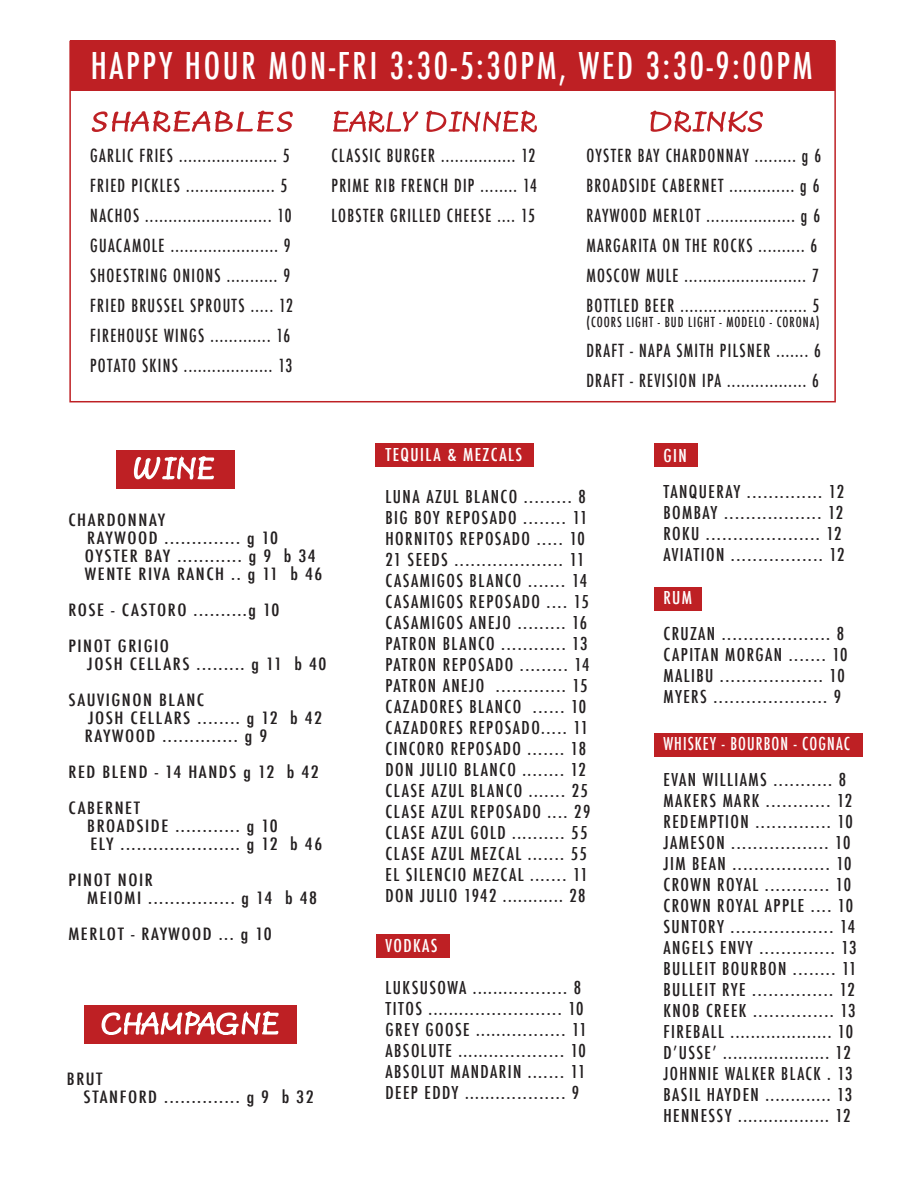
<style>
.page{position:relative;width:918px;height:1188px;background:#fff}
.page>*{position:absolute;margin:0;border:0;box-sizing:border-box;transform-origin:0 0}
.t1{font:500 condensed 36px "Futura";letter-spacing:.08em;color:#fff;scale:.95 1}
.t2{font:500 condensed 17.7px/30px "Futura";letter-spacing:.08em;color:#231f20;scale:.93 1}
.t3{font:500 condensed 17.4px/21px "Futura";letter-spacing:.08em;color:#231f20}
.t4{font:500 condensed 17.4px/36px "Futura";letter-spacing:.08em;color:#fff;scale:.95 1}
.t5{font:500 condensed 17.4px "Futura";letter-spacing:.08em;color:#fff}
.t6{font:500 condensed 16.5px/18px "Futura";letter-spacing:.08em;color:#231f20;scale:1.16 1}
.t7{font:500 condensed 15.9px/21px "Futura";color:#231f20;scale:1.2 1}
.t8{font:500 condensed 13.5px "Futura";letter-spacing:.08em;color:#231f20;scale:.93 1}
.s1{font-size:15.9px}
.s2{font-size:17.4px}
.s3{color:#231f20}
.s4{font-size:15.9px;color:#231f20}
</style>
<div class="page">
<div style="left:654px;top:733px;width:208px;height:23px;background:#be2024"></div>
<div style="left:654px;top:587px;width:48px;height:23px;background:#be2024"></div>
<div style="left:654px;top:443px;width:44px;height:23px;background:#be2024"></div>
<div style="left:376px;top:934px;width:74px;height:24px;background:#be2024"></div>
<div style="left:375px;top:443px;width:159px;height:23px;background:#be2024"></div>
<div style="left:71px;top:41px;width:764px;height:50px;background:#be2024"></div>
<div style="left:69px;top:41px;width:767px;height:361px;border:2px solid #be2024"></div>
<svg style="left:92px;top:111px;width:201px;height:21px"></svg>
<svg style="left:333px;top:111px;width:85px;height:21px"></svg>
<svg style="left:426px;top:111px;width:111px;height:21px"></svg>
<svg style="left:650px;top:111px;width:113px;height:21px"></svg>
<div style="left:116px;top:450px;width:119px;height:39px;background:#be2024"></div>
<svg style="left:133px;top:455px;width:82px;height:25px"></svg>
<div style="left:84px;top:1005px;width:213px;height:39px;background:#be2024"></div>
<svg style="left:101px;top:1010px;width:178px;height:26px"></svg>
<h1 class="t1" style="left:91px;top:43px;width:761px">HAPPY HOUR MON-FRI 3:30-5:30PM, WED 3:30-9:00PM</h1>
<p class="t2" style="left:90px;top:140px;width:220px">GARLIC FRIES ..................... 5<br>FRIED PICKLES ................... 5<br>NACHOS ........................... 10<br>GUACAMOLE ....................... 9<br>SHOESTRING ONIONS ........... 9<br>FRIED BRUSSEL SPROUTS ..... 12<br>FIREHOUSE WINGS ............. 16<br>POTATO SKINS ................... 13</p>
<p class="t2" style="left:332px;top:140px;width:222px;text-align:justify">CLASSIC BURGER ................ 12<br>PRIME RIB FRENCH DIP ........ 14<br>LOBSTER GRILLED CHEESE .... 15</p>
<p class="t2" style="left:586px;top:140px;width:254px">OYSTER BAY CHARDONNAY ......... g 6<br>BROADSIDE CABERNET .............. g 6<br>RAYWOOD MERLOT ................... g 6<br>MARGARITA ON THE ROCKS .......... 6<br>MOSCOW MULE .......................... 7<br>BOTTLED BEER ........................... 5</p>
<p class="t8" style="left:586px;top:313px;width:252px">(COORS LIGHT - BUD LIGHT - MODELO - CORONA)</p>
<p class="t2" style="left:586px;top:335px;width:254px">DRAFT - NAPA SMITH PILSNER ....... 6<br>DRAFT - REVISION IPA ................. 6</p>
<p class="t6" style="left:85px;top:511px;width:206px;text-indent:-16px">CHARDONNAY<br>RAYWOOD .............. g 10<br>OYSTER BAY ............ g 9 b 34<br>WENTE RIVA RANCH .. g 11 b 46</p>
<p class="t6" style="left:69px;top:592px;width:183px;line-height:36px">ROSE - CASTORO ..........g 10<br>PINOT GRIGIO</p>
<p class="t6" style="left:69px;top:646px;width:224px;line-height:36px;text-indent:19px">JOSH CELLARS ......... g 11 b 40<br>SAUVIGNON BLANC</p>
<p class="t6" style="left:85px;top:709px;width:206px">JOSH CELLARS ........ g 12 b 42<br>RAYWOOD .............. g 9</p>
<p class="t6" style="left:69px;top:754px;width:217px;line-height:36px">RED BLEND - 14 HANDS g 12 b 42<br>CABERNET</p>
<p class="t6" style="left:87px;top:817px;width:204px">BROADSIDE ............ g 10<br>ELY ...................... g 12 b 46</p>
<p class="t6" style="left:87px;top:871px;width:200px;text-indent:-19px">PINOT NOIR<br>MEIOMI ................ g 14 b 48</p>
<p class="t6" style="left:69px;top:925px;width:177px">MERLOT - RAYWOOD ... g 10</p>
<p class="t6" style="left:83px;top:1070px;width:200px;text-indent:-16px">BRUT<br>STANFORD .............. g 9 b 32</p>
<p class="t5" style="left:386px;top:443px;width:138px">TEQUILA &amp; MEZCALS</p>
<p class="t3" style="left:385px;top:486px;width:203px;text-align:justify">LUNA AZUL BLANCO <span class="s1">.........</span> 8<br>BIG BOY REPOSADO <span class="s1">........</span> 11<br>HORNITOS REPOSADO <span class="s1">.....</span> 10</p>
<p class="t7" style="left:385px;top:550px;width:167px"><span class="s2">21 SEEDS</span> .................... <span class="s2">11</span></p>
<p class="t3" style="left:385px;top:570px;width:206px">CASAMIGOS BLANCO <span class="s1">.......</span> 14<br>CASAMIGOS REPOSADO <span class="s1">....</span> 15<br>CASAMIGOS ANEJO <span class="s1">.........</span> 16<br>PATRON BLANCO <span class="s1">............</span> 13<br>PATRON REPOSADO <span class="s1">.........</span> 14<br>PATRON ANEJO <span class="s1">.............</span> 15<br>CAZADORES BLANCO <span class="s1">......</span> 10<br>CAZADORES REPOSADO.<span class="s1">....</span> 11<br>CINCORO REPOSADO .<span class="s1">......</span> 18<br>DON JULIO BLANCO ..<span class="s1">......</span> 12<br>CLASE AZUL BLANCO ..<span class="s1">.....</span> 25<br>CLASE AZUL REPOSADO .<span class="s1">...</span> 29<br>CLASE AZUL GOLD ...<span class="s1">.......</span> 55<br>CLASE AZUL MEZCAL ..<span class="s1">.....</span> 55<br>EL SILENCIO MEZCAL ..<span class="s1">.....</span> 11<br>DON JULIO 1942 ............ 28</p>
<p class="t5" style="left:385px;top:935px;width:53px">VODKAS</p>
<p class="t3" style="left:385px;top:978px;width:197px">LUKSUSOWA ........<span class="s1">..........</span> 8</p>
<p class="t7" style="left:386px;top:999px;width:167px"><span class="s2">TITOS .......</span>.................. <span class="s2">10</span></p>
<p class="t3" style="left:385px;top:1020px;width:203px;text-align:justify">GREY GOOSE .......<span class="s1">..........</span> 11<br>ABSOLUTE .......<span class="s1">.............</span> 10<br>ABSOLUT MANDARIN ..<span class="s1">.....</span> 11<br>DEEP EDDY .......<span class="s1">............</span> 9</p>
<p class="t5" style="left:663px;top:445px;width:25px">GIN</p>
<p class="t7" style="left:663px;top:482px;width:152px"><span class="s2">TANQUERAY</span> .............. <span class="s2">12<br>BOMBAY</span> .................. <span class="s2">12<br>ROKU</span> ..................... <span class="s2">12<br>AVIATION</span> ................. <span class="s2">12</span></p>
<p class="t5" style="left:663px;top:587px;width:30px">RUM</p>
<p class="t7" style="left:663px;top:624px;width:152px"><span class="s2">CRUZAN</span> .................... <span class="s2">8</span></p>
<p class="t3" style="left:663px;top:644px;width:186px">CAPITAN MORGAN <span class="s1">.......</span> 10</p>
<p class="t7" style="left:663px;top:666px;width:153px"><span class="s2">MALIBU</span> ................... <span class="s2">10<br>MYERS</span> ..................... <span class="s2">9</span></p>
<p class="t4" style="left:664px;top:726px;width:198px">WHISKEY - BOURBON - COGNAC<br><span class="s3">EVAN WILLIAMS</span> <span class="s4">...........</span> <span class="s3">8</span></p>
<p class="t3" style="left:664px;top:791px;width:190px">MAKERS MARK <span class="s1">............</span> 12</p>
<p class="t7" style="left:664px;top:812px;width:159px"><span class="s2">REDEMPTION</span> .............. <span class="s2">10<br>JAMESON</span> .................. <span class="s2">10<br>JIM BEAN</span> .................. <span class="s2">10</span></p>
<p class="t3" style="left:664px;top:875px;width:191px">CROWN ROYAL <span class="s1">............</span> 10<br>CROWN ROYAL APPLE <span class="s1">....</span> 10</p>
<p class="t7" style="left:663px;top:917px;width:162px"><span class="s2">SUNTORY</span> ................... <span class="s2">14<br>ANGELS ENVY</span> .............. <span class="s2">13</span></p>
<p class="t3" style="left:664px;top:959px;width:195px">BULLEIT BOURBON <span class="s1">........</span> 11</p>
<p class="t7" style="left:663px;top:980px;width:162px"><span class="s2">BULLEIT RYE</span> ............... <span class="s2">12<br>KNOB CREEK</span> ............... <span class="s2">13</span></p>
<p class="t3" style="left:663px;top:1022px;width:191px">FIREBALL .................... 10<br>DʼUSSEʼ ..................... 12<br>JOHNNIE WALKER BLACK . 13<br>BASIL HAYDEN ............. 13<br>HENNESSY .................. 12</p>
</div>
